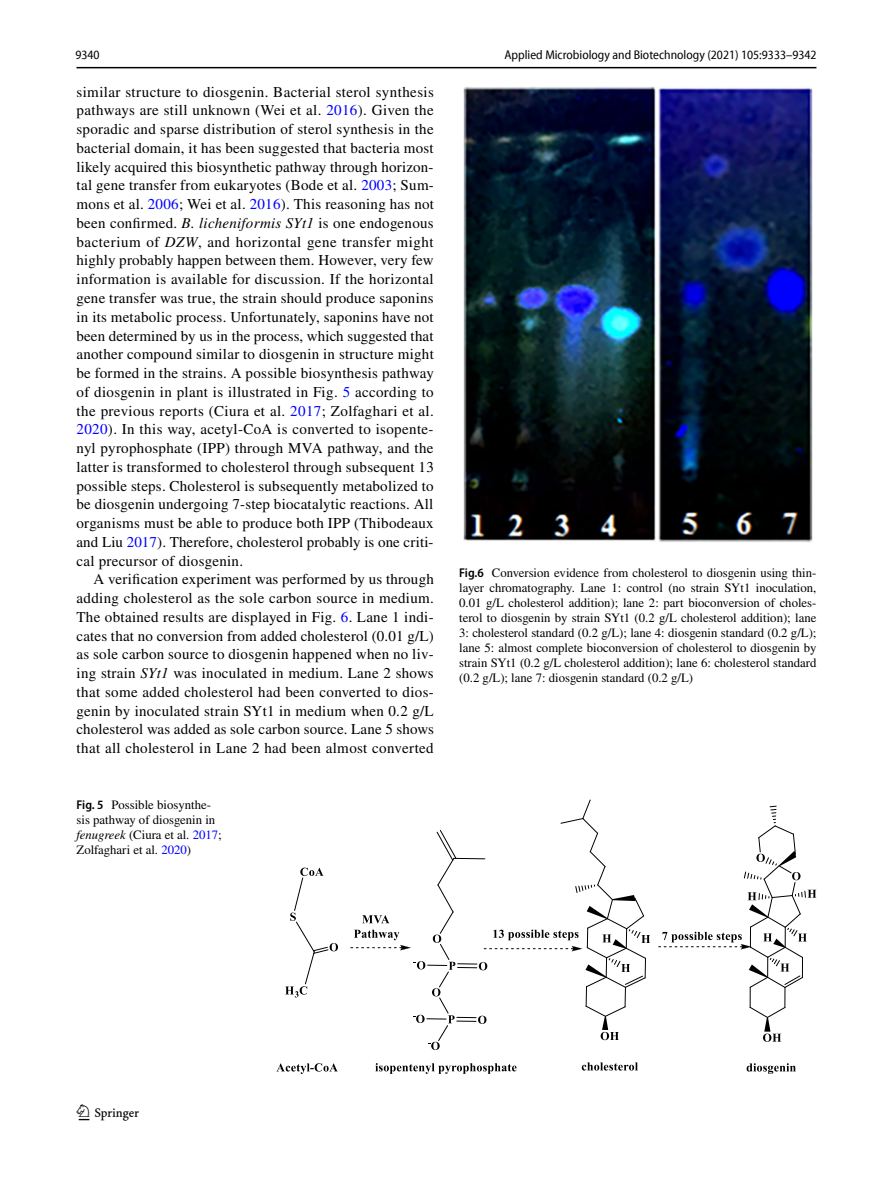
<style>
.page{position:relative;width:893px;height:1187px;background:#fff}
.page>*{position:absolute;margin:0;border:0;box-sizing:border-box;transform-origin:0 0}
.t1{font:22.5px "Springnew Regular 2";color:#000}
.t2{font:15px/18.8px "STIX";letter-spacing:.02em;color:#000;text-align:justify}
.t3{font:12.75px/15px "STIX";color:#000}
.t4{font:semi-condensed 12.75px "Myriad Pro Unic";color:#000}
.s1{color:#00f}
.s2{font-style:italic}
.s3{font-family:"Myriad Pro";font-weight:600;font-stretch:semi-condensed}
</style>
<div class="page">
<hr style="left:77px;top:67px;width:739px;height:1px;background:#000">
<svg style="left:285px;top:867px;width:53px;height:130px"></svg>
<svg style="left:375px;top:1063px;width:142px;height:10px"></svg>
<svg style="left:747px;top:1063px;width:49px;height:10px"></svg>
<svg style="left:582px;top:1062px;width:56px;height:8px"></svg>
<svg style="left:658px;top:805px;width:158px;height:236px"></svg>
<svg style="left:350px;top:799px;width:300px;height:250px"></svg>
<svg style="left:276px;top:1063px;width:62px;height:10px"></svg>
<div style="left:459px;top:87px;width:357px;height:455px;background:linear-gradient(to bottom,#fff,#fff)"></div>
<img style="left:463px;top:87px;width:349px;height:455px">
<p class="t4" style="left:75px;top:50px;width:26px">9340</p>
<p class="t4" style="left:504px;top:50px;width:314px">Applied Microbiology and Biotechnology (2021) 105:9333–9342</p>
<p class="t2" style="left:77px;top:83px;width:359px">similar structure to diosgenin. Bacterial sterol synthesis pathways are still unknown (Wei et al. <span class="s1">2016</span>). Given the sporadic and sparse distribution of sterol synthesis in the bacterial domain, it has been suggested that bacteria most likely acquired this biosynthetic pathway through horizon&shy;tal gene transfer from eukaryotes (Bode et al. <span class="s1">2003</span>; Sum&shy;mons et al. <span class="s1">2006</span>; Wei et al. <span class="s1">2016</span>). This reasoning has not been confirmed. <span class="s2">B. licheniformis SYt1</span> is one endogenous bacterium of <span class="s2">DZW</span>, and horizontal gene transfer might highly probably happen between them. However, very few information is available for discussion. If the horizontal gene transfer was true, the strain should produce saponins in its metabolic process. Unfortunately, saponins have not been determined by us in the process, which suggested that another compound similar to diosgenin in structure might be formed in the strains. A possible biosynthesis pathway of diosgenin in plant is illustrated in Fig. <span class="s1">5</span> according to the previous reports (Ciura et al. <span class="s1">2017</span>; Zolfaghari et al.<br><span class="s1">2020</span>). In this way, acetyl-CoA is converted to isopente&shy;nyl pyrophosphate (IPP) through MVA pathway, and the latter is transformed to cholesterol through subsequent 13 possible steps. Cholesterol is subsequently metabolized to be diosgenin undergoing 7-step biocatalytic reactions. All organisms must be able to produce both IPP (Thibodeaux and Liu <span class="s1">2017</span>). Therefore, cholesterol probably is one criti&shy;cal precursor of diosgenin.</p>
<p class="t2" style="left:77px;top:571px;width:359px;text-indent:17px">A verification experiment was performed by us through adding cholesterol as the sole carbon source in medium.<br>The obtained results are displayed in Fig. <span class="s1">6</span>. Lane 1 indi&shy;cates that no conversion from added cholesterol (0.01 g/L) as sole carbon source to diosgenin happened when no liv&shy;ing strain <span class="s2">SYt1</span> was inoculated in medium. Lane 2 shows that some added cholesterol had been converted to dios&shy;genin by inoculated strain SYt1 in medium when 0.2 g/L cholesterol was added as sole carbon source. Lane 5 shows that all cholesterol in Lane 2 had been almost converted</p>
<p class="t3" style="left:77px;top:798px;width:147px"><span class="s3">Fig. 5</span> Possible biosynthe&shy;sis pathway of diosgenin in <span class="s2">fenugreek</span> (Ciura et al. <span class="s1">2017</span>;<br>Zolfaghari et al. <span class="s1">2020</span>)</p>
<p class="t3" style="left:459px;top:566px;width:359px;text-align:justify"><span class="s3">Fig.6</span> Conversion evidence from cholesterol to diosgenin using thin&shy;layer chromatography. Lane 1: control (no strain SYt1 inoculation, 0.01 g/L cholesterol addition); lane 2: part bioconversion of choles&shy;terol to diosgenin by strain SYt1 (0.2 g/L cholesterol addition); lane 3: cholesterol standard (0.2 g/L); lane 4: diosgenin standard (0.2 g/L); lane 5: almost complete bioconversion of cholesterol to diosgenin by strain SYt1 (0.2 g/L cholesterol addition); lane 6: cholesterol standard (0.2 g/L); lane 7: diosgenin standard (0.2 g/L)</p>
<h1 class="t1" style="left:79px;top:1104px;width:62px">1 3</h1>
</div>
